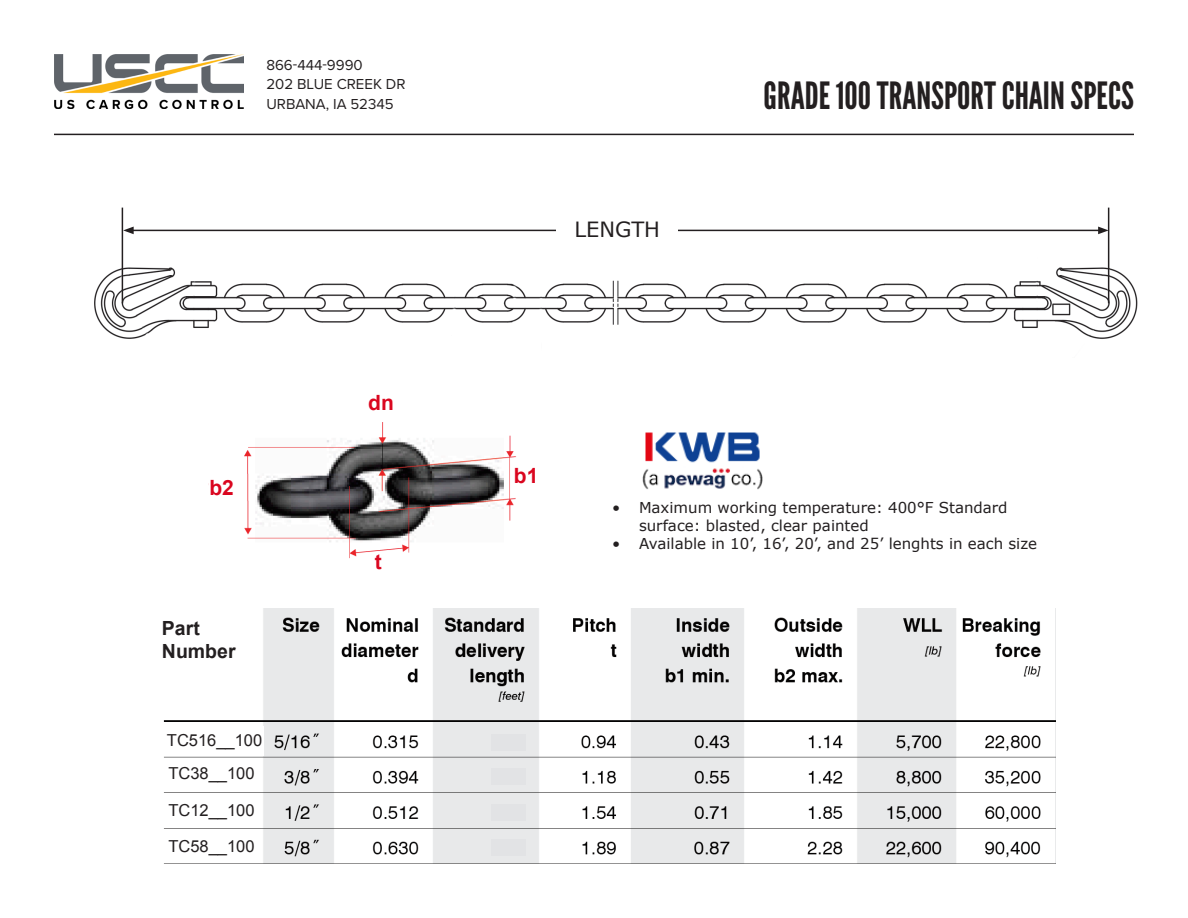
<style>
.page{position:relative;width:1188px;height:918px;background:#fff}
.page>*{position:absolute;margin:0;border:0;box-sizing:border-box;transform-origin:0 0}
.t1{font:37.5px "League Gothic";color:#231f20}
.t2{font:700 21px "Arial";color:#da061f}
.t3{font:21px "Verdana";color:#231f20}
.t4{font:700 19.5px "Arial";color:#231f20}
.t5{font:16.5px "Arial";color:#231f20}
.t6{font:15px/18px "Verdana";color:#231f20}
.t7{font:15px/19.5px "Proxima Nova";color:#231f20}
</style>
<div class="page">
<img style="left:54px;top:54px;width:189px;height:55px">
<hr style="left:54px;top:134px;width:1080px;height:1px;background:#231f20">
<img style="left:94px;top:249px;width:1044px;height:90px">
<hr style="left:122px;top:208px;width:1px;height:95px;background:#231f20">
<hr style="left:1108px;top:208px;width:1px;height:95px;background:#231f20">
<hr style="left:131px;top:230px;width:969px;height:1px;background:#231f20">
<svg style="left:123px;top:227px;width:11px;height:7px"></svg>
<svg style="left:1098px;top:227px;width:10px;height:7px"></svg>
<div style="left:556px;top:221px;width:122px;height:16px;background:#fff"></div>
<img style="left:642px;top:432px;width:121px;height:58px">
<img style="left:163px;top:608px;width:892px;height:256px">
<div style="left:162px;top:613px;width:93px;height:72px;background:#fff"></div>
<div style="left:168px;top:760px;width:93px;height:29px;background:#fff"></div>
<div style="left:167px;top:727px;width:96px;height:29px;background:#fff"></div>
<div style="left:168px;top:797px;width:93px;height:30px;background:#fff"></div>
<div style="left:168px;top:833px;width:93px;height:29px;background:#fff"></div>
<div style="left:492px;top:769px;width:34px;height:16px;background:#e2e3e5"></div>
<div style="left:492px;top:734px;width:34px;height:17px;background:#e2e3e5"></div>
<div style="left:492px;top:805px;width:34px;height:16px;background:#e2e3e5"></div>
<div style="left:492px;top:839px;width:34px;height:17px;background:#e2e3e5"></div>
<img style="left:208px;top:422px;width:308px;height:137px">
<div style="left:375px;top:554px;width:34px;height:28px;background:#fff"></div>
<div style="left:514px;top:468px;width:34px;height:28px;background:#fff"></div>
<div style="left:209px;top:480px;width:35px;height:28px;background:#fff"></div>
<p class="t7" style="left:266px;top:55px;width:141px">866-444-9990<br>202 BLUE CREEK DR<br>URBANA, IA 52345</p>
<p class="t2" style="left:209px;top:474px;width:26px">b2</p>
<p class="t4" style="left:162px;top:615px;width:39px">Part</p>
<p class="t4" style="left:162px;top:638px;width:75px">Number</p>
<p class="t5" style="left:167px;top:730px;width:97px">TC516__100</p>
<p class="t5" style="left:168px;top:763px;width:88px">TC38__100</p>
<p class="t5" style="left:168px;top:800px;width:88px">TC12__100</p>
<p class="t5" style="left:168px;top:836px;width:88px">TC58__100</p>
<p class="t2" style="left:368px;top:389px;width:27px">dn</p>
<p class="t2" style="left:375px;top:548px;width:8px">t</p>
<p class="t3" style="left:574px;top:216px;width:87px">LENGTH</p>
<p class="t1" style="left:764px;top:73px;width:372px">GRADE 100 TRANSPORT CHAIN SPECS</p>
<p class="t2" style="left:514px;top:462px;width:26px">b1</p>
<p class="t6" style="left:639px;top:499px;width:370px;text-indent:-27px">• Maximum working temperature: 400°F Standard surface: blasted, clear painted</p>
<p class="t6" style="left:612px;top:535px;width:427px">• Available in 10’, 16’, 20’, and 25’ lenghts in each size</p>
</div>
